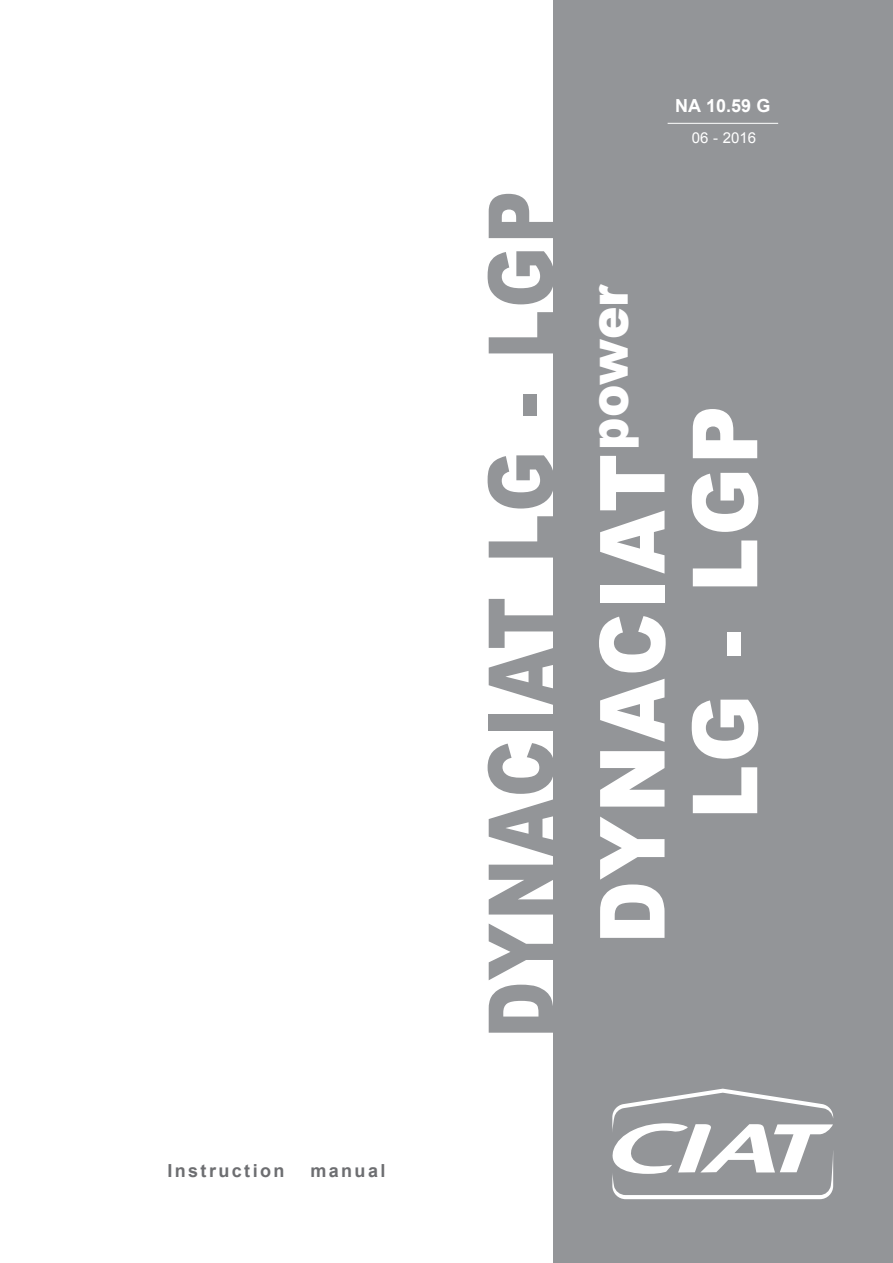
<style>
.page{position:relative;width:893px;height:1263px;background:#fff}
.page>*{position:absolute;margin:0;border:0;box-sizing:border-box;transform-origin:0 0}
.t1{font:900 90px "Arial";letter-spacing:.035em;color:#fff;scale:.9 1}
.t2{font:900 90px "Arial";letter-spacing:.035em;color:#939598;scale:.81 1}
.t3{font:700 18px "Arial";letter-spacing:.135em;color:#6d6e71}
.t4{font:700 18px "Arial";color:#fff}
.t5{font:15px "Arial";color:#fff}
</style>
<div class="page">
<div style="left:553px;top:0;width:340px;height:1263px;background:#939598"></div>
<hr style="left:668px;top:123px;width:110px;height:1px;background:#fff">
<svg style="left:612px;top:1089px;width:221px;height:110px"></svg>
<p class="t3" style="left:167px;top:1158px;width:119px">Instruction</p>
<p class="t3" style="left:310px;top:1158px;width:77px">manual</p>
<p class="t2" style="left:456px;top:1038px;width:1048px;rotate:-90deg">DYNACIAT LG - LGP</p>
<p class="t4" style="left:675px;top:94px;width:97px">NA 10.59 G</p>
<p class="t5" style="left:692px;top:128px;width:66px">06 - 2016</p>
<p class="t1" style="left:567px;top:944px;width:735px;rotate:-90deg">DYNACIAT<sup>power</sup></p>
<p class="t1" style="left:660px;top:819px;width:461px;rotate:-90deg">LG - LGP</p>
</div>
